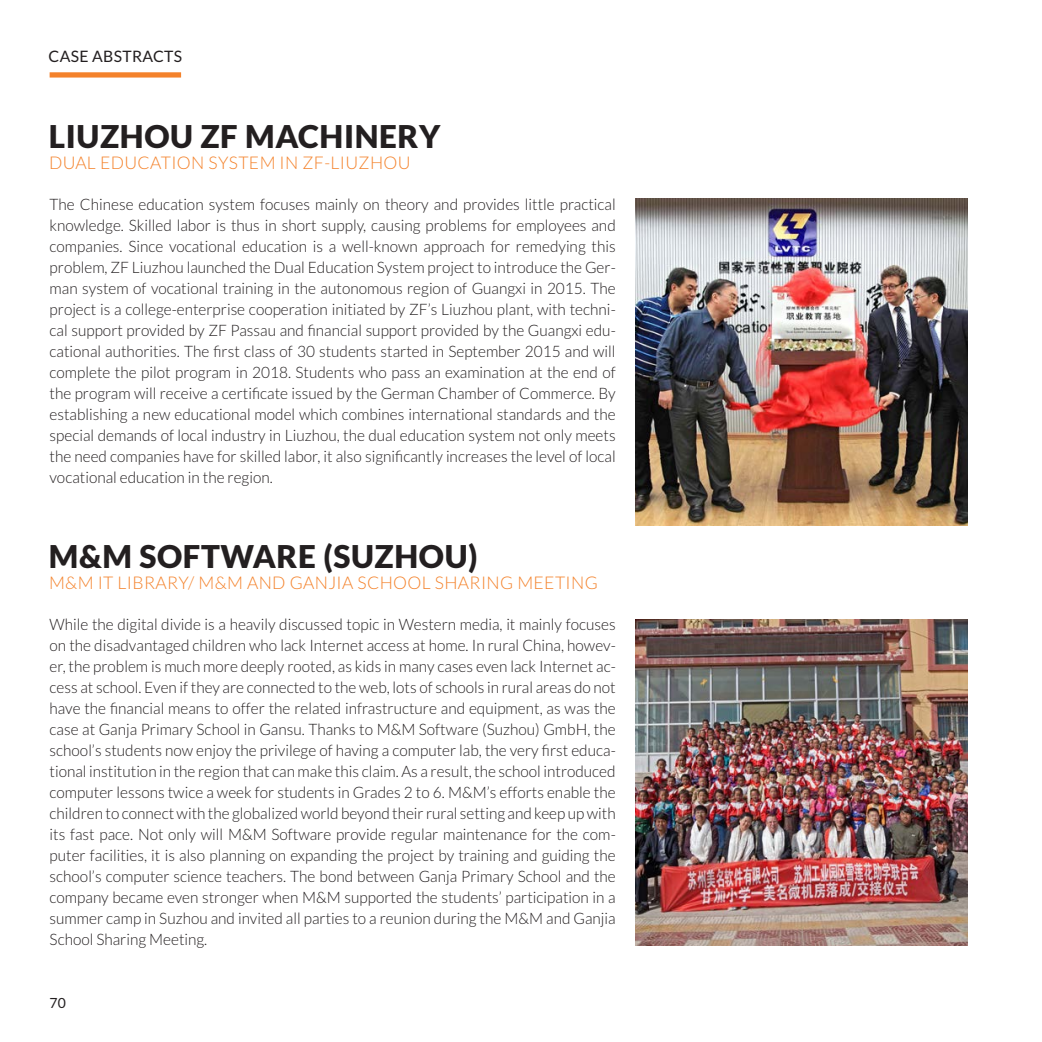
<style>
.page{position:relative;width:1042px;height:1042px;background:#fff}
.page>*{position:absolute;margin:0;border:0;box-sizing:border-box;transform-origin:0 0}
.t1{font:900 31.5px "Lato";letter-spacing:.02em;color:#231f20}
.t2{font:300 17.5px "Lato";letter-spacing:.02em;color:#f4822b}
.t3{font:300 15.75px/21px "Lato";color:#231f20;text-align:justify}
.t4{font:15.75px "Lato";letter-spacing:.02em;color:#231f20}
.t5{font:14px "Lato";color:#231f20}
</style>
<div class="page">
<div style="left:50px;top:72px;width:131px;height:6px;background:#f4822b"></div>
<img style="left:636px;top:199px;width:331px;height:326px">
<img style="left:636px;top:619px;width:331px;height:326px">
<p class="t4" style="left:49px;top:48px;width:135px">CASE ABSTRACTS</p>
<h1 class="t1" style="left:49px;top:118px;width:393px">LIUZHOU ZF MACHINERY</h1>
<p class="t2" style="left:49px;top:153px;width:363px">DUAL EDUCATION SYSTEM IN ZF-LIUZHOU</p>
<p class="t3" style="left:50px;top:194px;width:568px">The Chinese education system focuses mainly on theory and provides little practical knowledge. Skilled labor is thus in short supply, causing problems for employees and companies. Since vocational education is a well-known approach for remedying this problem, ZF Liuzhou launched the Dual Education System project to introduce the Ger&shy;man system of vocational training in the autonomous region of Guangxi in 2015. The project is a college-enterprise cooperation initiated by ZF’s Liuzhou plant, with techni&shy;cal support provided by ZF Passau and financial support provided by the Guangxi edu&shy;cational authorities. The first class of 30 students started in September 2015 and will complete the pilot program in 2018. Students who pass an examination at the end of the program will receive a certificate issued by the German Chamber of Commerce. By establishing a new educational model which combines international standards and the special demands of local industry in Liuzhou, the dual education system not only meets the need companies have for skilled labor, it also significantly increases the level of local vocational education in the region.</p>
<h1 class="t1" style="left:49px;top:538px;width:430px">M&amp;M SOFTWARE (SUZHOU)</h1>
<p class="t2" style="left:49px;top:573px;width:550px">M&amp;M IT LIBRARY/ M&amp;M AND GANJIA SCHOOL SHARING MEETING</p>
<p class="t3" style="left:50px;top:614px;width:568px">While the digital divide is a heavily discussed topic in Western media, it mainly focuses on the disadvantaged children who lack Internet access at home. In rural China, howev&shy;er, the problem is much more deeply rooted, as kids in many cases even lack Internet ac&shy;cess at school. Even if they are connected to the web, lots of schools in rural areas do not have the financial means to offer the related infrastructure and equipment, as was the case at Ganja Primary School in Gansu. Thanks to M&amp;M Software (Suzhou) GmbH, the school’s students now enjoy the privilege of having a computer lab, the very first educa&shy;tional institution in the region that can make this claim. As a result, the school introduced computer lessons twice a week for students in Grades 2 to 6. M&amp;M’s efforts enable the children to connect with the globalized world beyond their rural setting and keep up with its fast pace. Not only will M&amp;M Software provide regular maintenance for the com&shy;puter facilities, it is also planning on expanding the project by training and guiding the school’s computer science teachers. The bond between Ganja Primary School and the company became even stronger when M&amp;M supported the students’ participation in a summer camp in Suzhou and invited all parties to a reunion during the M&amp;M and Ganjia School Sharing Meeting.</p>
<p class="t5" style="left:50px;top:995px;width:18px">70</p>
</div>
